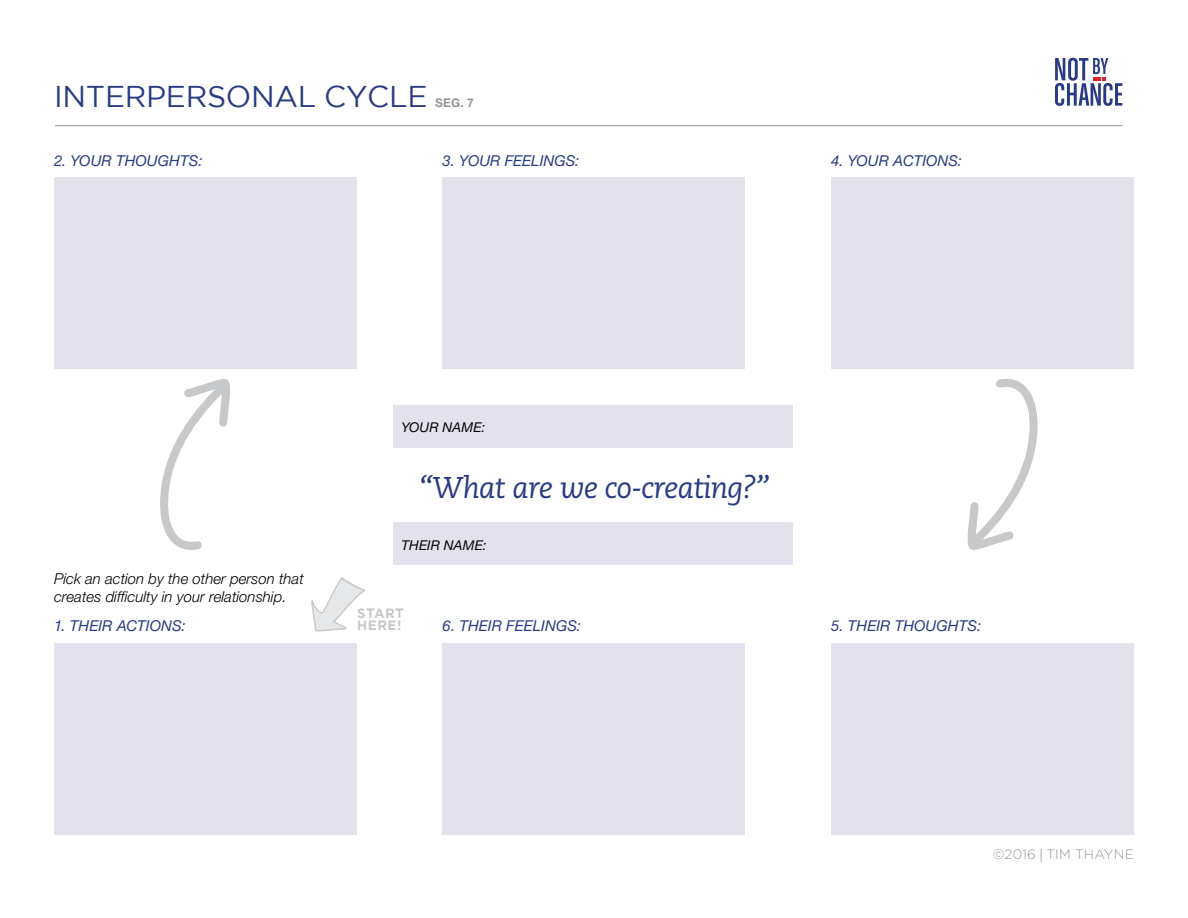
<style>
.page{position:relative;width:1188px;height:918px;background:#fff}
.page>*{position:absolute;margin:0;border:0;box-sizing:border-box;transform-origin:0 0}
.t1{font:italic 30px "Caecilia LT Std";letter-spacing:-.025em;color:#293c82}
.t2{font:30px "Gotham";letter-spacing:-.01em;color:#293c82}
.t3{font:italic 15px "Helvetica Neue LT Std";color:#293c82}
.t4{font:italic 300 15px/18px "Helvetica Neue LT Std";color:#000}
.t5{font:italic 13.5px "Helvetica Neue LT Std";letter-spacing:.01em;color:#000}
.t6{font:300 13.5px "Gotham";letter-spacing:.015em;color:#939598}
.t7{font:700 13.5px/12px "Gotham";letter-spacing:.03em;color:#c7c8ca}
.t8{font:700 12px "Helvetica Neue LT Std";color:#939598}
.s1{font-family:"Helvetica Neue LT Std"}
</style>
<div class="page">
<div style="left:54px;top:643px;width:303px;height:192px;background:#e3e1ec"></div>
<div style="left:443px;top:643px;width:302px;height:192px;background:#e3e1ec"></div>
<div style="left:831px;top:643px;width:303px;height:192px;background:#e3e1ec"></div>
<svg style="left:1055px;top:58px;width:67px;height:48px"></svg>
<hr style="left:55px;top:125px;width:1068px;height:1px;background:#939598">
<div style="left:393px;top:405px;width:399px;height:42px;background:#e3e1ec"></div>
<div style="left:393px;top:523px;width:399px;height:42px;background:#e3e1ec"></div>
<div style="left:54px;top:177px;width:303px;height:191px;background:#e3e1ec"></div>
<div style="left:443px;top:177px;width:302px;height:191px;background:#e3e1ec"></div>
<div style="left:831px;top:177px;width:303px;height:191px;background:#e3e1ec"></div>
<svg style="left:160px;top:379px;width:70px;height:171px"></svg>
<svg style="left:968px;top:378px;width:70px;height:172px"></svg>
<svg style="left:311px;top:577px;width:54px;height:55px"></svg>
<h1 class="t2" style="left:54px;top:80px;width:375px">INTERPERSONAL CYCLE</h1>
<p class="t8" style="left:435px;top:95px;width:40px">SEG. 7</p>
<p class="t3" style="left:54px;top:152px;width:150px">2. YOUR THOUGHTS:</p>
<p class="t3" style="left:443px;top:152px;width:138px">3. YOUR FEELINGS:</p>
<p class="t3" style="left:831px;top:152px;width:133px">4. YOUR ACTIONS:</p>
<p class="t4" style="left:54px;top:570px;width:251px">Pick an action by the other person that creates difficulty in your relationship.</p>
<p class="t3" style="left:54px;top:617px;width:133px">1. THEIR ACTIONS:</p>
<p class="t5" style="left:401px;top:419px;width:85px">YOUR NAME:</p>
<h1 class="t1" style="left:419px;top:471px;width:352px">“What are we co-creating?”</h1>
<p class="t5" style="left:401px;top:537px;width:87px">THEIR NAME:</p>
<p class="t7" style="left:357px;top:607px;width:49px">START<br>HERE!</p>
<p class="t3" style="left:443px;top:617px;width:140px">6. THEIR FEELINGS:</p>
<p class="t3" style="left:831px;top:617px;width:152px">5. THEIR THOUGHTS:</p>
<p class="t6" style="left:993px;top:847px;width:142px">©2016 <span class="s1">|</span> TIM THAYNE</p>
</div>
